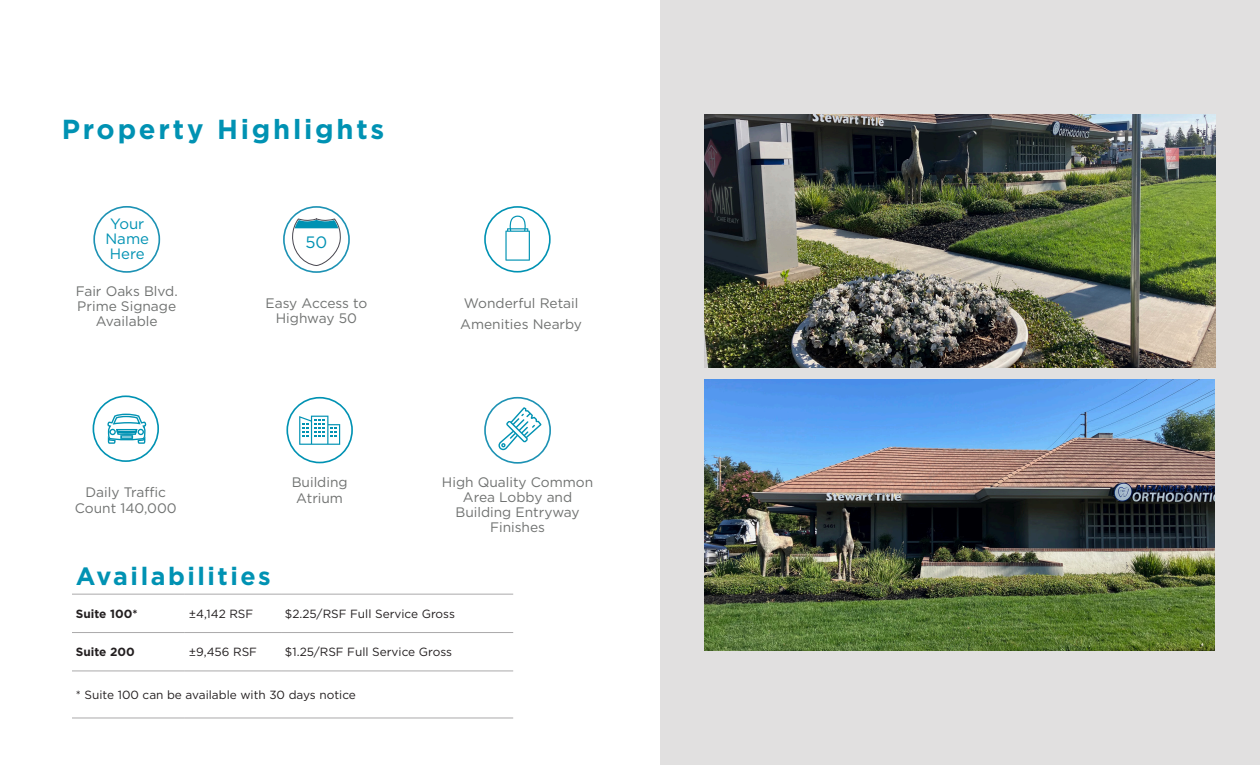
<style>
.page{position:relative;width:1260px;height:765px;background:#fff}
.page>*{position:absolute;margin:0;border:0;box-sizing:border-box;transform-origin:0 0}
.subheads{font:700 27.5px "Gotham";letter-spacing:.1em;color:#0092b3}
.t1{font:700 25px "Gotham";letter-spacing:.1em;color:#0092b3}
.t2{font:16.5px "Gotham";color:#0092b3}
.t3{font:15px/15px "Gotham";color:#0092b3}
.grey_bullets{font:13.75px/15.1px "Gotham";color:#707271;text-align:center}
.t4{font:11.88px "Gotham";color:#231f20}
.t5{font:700 11.88px "Gotham";color:#231f20}
</style>
<div class="page">
<div style="left:660px;top:0;width:600px;height:765px;background:#e1e0e0"></div>
<img style="left:704px;top:114px;width:512px;height:253px">
<img style="left:704px;top:379px;width:511px;height:272px">
<svg style="left:93px;top:395px;width:66px;height:67px"></svg>
<hr style="left:72px;top:594px;width:113px;height:1px;background:#aaa9aa">
<hr style="left:185px;top:594px;width:96px;height:1px;background:#aaa9aa">
<hr style="left:281px;top:594px;width:232px;height:1px;background:#aaa9aa">
<hr style="left:72px;top:632px;width:113px;height:1px;background:#aaa9aa">
<hr style="left:185px;top:632px;width:96px;height:1px;background:#aaa9aa">
<hr style="left:281px;top:632px;width:232px;height:1px;background:#aaa9aa">
<hr style="left:72px;top:671px;width:113px;height:1px;background:#aaa9aa">
<hr style="left:185px;top:671px;width:96px;height:1px;background:#aaa9aa">
<hr style="left:281px;top:671px;width:232px;height:1px;background:#aaa9aa">
<hr style="left:72px;top:718px;width:113px;height:1px;background:#aaa9aa">
<hr style="left:185px;top:718px;width:96px;height:1px;background:#aaa9aa">
<hr style="left:281px;top:718px;width:232px;height:1px;background:#aaa9aa">
<svg style="left:93px;top:206px;width:67px;height:67px"></svg>
<svg style="left:283px;top:206px;width:67px;height:67px"></svg>
<svg style="left:484px;top:397px;width:67px;height:67px"></svg>
<svg style="left:484px;top:206px;width:67px;height:67px"></svg>
<svg style="left:286px;top:397px;width:67px;height:66px"></svg>
<p class="subheads" style="left:62px;top:111px;width:324px">Property Highlights</p>
<p class="t3" style="left:110px;top:216px;width:36px">Your</p>
<p class="t3" style="left:105px;top:231px;width:45px">Name<br>Here</p>
<p class="grey_bullets" style="left:76px;top:283px;width:104px">Fair Oaks Blvd.<br>Prime Signage<br>Available</p>
<p class="grey_bullets" style="left:75px;top:485px;width:103px">Daily Traffic<br>Count 140,000</p>
<p class="t2" style="left:306px;top:231px;width:23px">50</p>
<p class="grey_bullets" style="left:265px;top:295px;width:103px">Easy Access to<br>Highway 50</p>
<p class="grey_bullets" style="left:292px;top:474px;width:57px">Building</p>
<p class="grey_bullets" style="left:296px;top:490px;width:48px">Atrium</p>
<p class="grey_bullets" style="left:464px;top:295px;width:116px">Wonderful Retail</p>
<p class="grey_bullets" style="left:460px;top:317px;width:123px">Amenities Nearby</p>
<p class="grey_bullets" style="left:442px;top:474px;width:153px">High Quality Common<br>Area Lobby and<br>Building Entryway<br>Finishes</p>
<p class="t1" style="left:76px;top:560px;width:196px">Availabilities</p>
<p class="t5" style="left:76px;top:606px;width:63px">Suite 100*</p>
<p class="t4" style="left:189px;top:606px;width:66px">±4,142 RSF</p>
<p class="t4" style="left:285px;top:606px;width:171px">$2.25/RSF Full Service Gross</p>
<p class="t5" style="left:76px;top:644px;width:60px">Suite 200</p>
<p class="t4" style="left:189px;top:645px;width:70px">±9,456 RSF</p>
<p class="t4" style="left:285px;top:645px;width:169px">$1.25/RSF Full Service Gross</p>
<p class="t4" style="left:76px;top:687px;width:281px">* Suite 100 can be available with 30 days notice</p>
</div>
